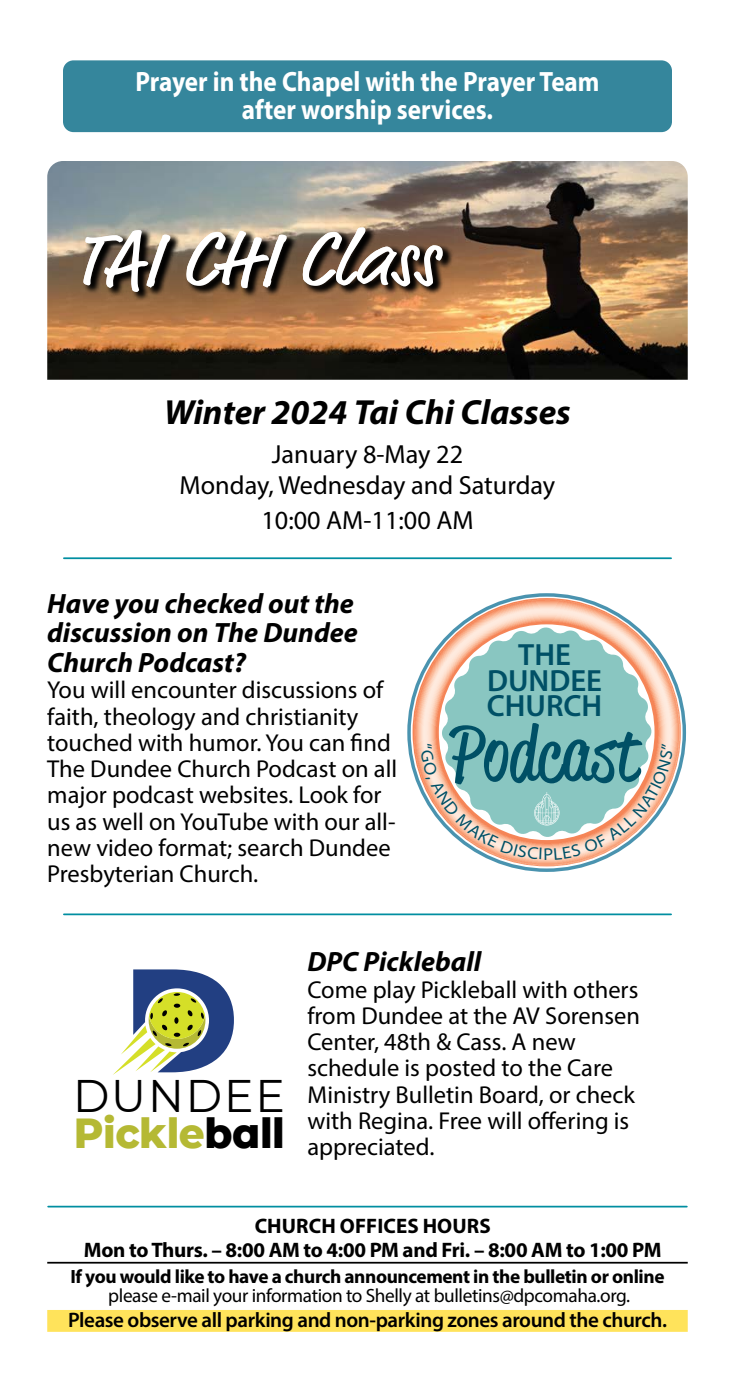
<style>
.page{position:relative;width:735px;height:1386px;background:#fff}
.page>*{position:absolute;margin:0;border:0;box-sizing:border-box;transform-origin:0 0}
.t1{font:77.35px "Market Pro";color:#fff}
.t2{font:75.25px "Reklame Script";letter-spacing:.01em;color:#005066;scale:1.04 1}
.t3{font:45.68px "CMG Sans";letter-spacing:.045em;color:#000}
.t4{font:800 41.82px "CMG Sans";letter-spacing:-.01em;color:#b5b934}
.t5{font:italic 700 35px "Myriad Pro";color:#000}
.t6{font:600 30.8px/25.6px "Myriad Pro";color:#005066;text-align:center}
.paragraph{font:italic 700 28px/29.8px "Myriad Pro";color:#000}
.t7{font:700 28px/28px "Myriad Pro";color:#fff;text-align:center;scale:.9 1}
.paragraph-2{font:26.25px/31.5px "Myriad Pro";color:#000;text-align:center}
.paragraph-3{font:24.5px/26.2px "Myriad Pro";color:#000}
.t8{font:600 21px "Myriad Pro";letter-spacing:-.02em;color:#000}
.Part_of_worship_with_name{font:700 21px "Myriad Pro";letter-spacing:-.015em;color:#000}
.Part_of_worship_with_name-2{font:700 21px "Myriad Pro";letter-spacing:.005em;color:#000}
.t9{font:700 19.25px/19.2px "Myriad Pro";letter-spacing:-.02em;color:#000;text-align:center}
.s1{color:#000}
.s2{font-style:inherit}
.s3{font-weight:400}
</style>
<div class="page">
<hr style="left:47px;top:1262px;width:641px;height:2px;background:#000">
<div style="left:47px;top:1310px;width:641px;height:22px;background:#ffe35b"></div>
<hr style="left:48px;top:1206px;width:639px;height:2px;background:#008ea1">
<div style="left:63px;top:60px;width:609px;height:72px;background:#35869c;border-radius:10px"></div>
<svg style="left:407px;top:593px;width:279px;height:279px"></svg>
<svg style="left:412px;top:597px;width:270px;height:270px"></svg>
<svg style="left:441px;top:626px;width:211px;height:117px;background:#a3c8c0"></svg>
<svg style="left:113px;top:969px;width:121px;height:106px"></svg>
<img style="left:47px;top:161px;width:641px;height:219px">
<svg style="left:83px;top:226px;width:371px;height:75px;background:#634e3b"></svg>
<hr style="left:64px;top:557px;width:607px;height:2px;background:#008ea1">
<hr style="left:64px;top:914px;width:607px;height:1px;background:#008ea1">
<svg style="left:420px;top:743px;width:253px;height:117px"></svg>
<p class="t7" style="left:135px;top:66px;width:517px">Prayer in the Chapel with the Prayer Team after worship services.</p>
<p class="t1" style="left:75px;top:207px;width:364px">TAI CHI Class</p>
<p class="t5" style="left:164px;top:390px;width:408px">Winter 2024 Tai Chi Classes</p>
<p class="paragraph-2" style="left:180px;top:438px;width:377px">January 8-May 22<br>Monday, Wednesday and Saturday</p>
<p class="paragraph-2" style="left:261px;top:504px;width:214px">10:00 AM-11:00 AM</p>
<p class="paragraph" style="left:47px;top:587px;width:312px">Have you checked out the discussion on The Dundee<br>Church Podcast?</p>
<p class="paragraph-3" style="left:47px;top:677px;width:352px">You will encounter discussions of faith, theology and christianity touched with humor. You can find<br>The Dundee Church Podcast on all major podcast websites. Look for us as well on YouTube with our all&shy;new video format; search Dundee<br>Presbyterian Church.</p>
<p class="t6" style="left:487px;top:641px;width:117px">THE<br>DUNDEE<br>CHURCH</p>
<p class="t2" style="left:451px;top:703px;width:182px">Podcast</p>
<p class="t3" style="left:73px;top:1064px;width:214px">DUNDEE</p>
<p class="t4" style="left:74px;top:1103px;width:213px">Pickle<span class="s1">ball</span></p>
<p class="paragraph" style="left:307px;top:946px;width:175px">DPC Pickleball</p>
<p class="paragraph-3" style="left:307px;top:976px;width:334px">Come play Pickleball with others from Dundee at the AV Sorensen<br>Center, 48th &amp; Cass. A new schedule is posted to the Care<br>Ministry Bulletin Board, or check with Regina. Free will offering is appreciated.</p>
<p class="Part_of_worship_with_name-2" style="left:255px;top:1212px;width:238px">CHURCH OFFICES HOURS</p>
<p class="Part_of_worship_with_name" style="left:84px;top:1236px;width:579px">Mon to Thurs. – 8:00 <span class="s2">AM</span> to 4:00 <span class="s2">PM</span> and Fri. – 8:00 <span class="s2">AM</span> to 1:00 <span class="s2">PM</span></p>
<p class="t9" style="left:70px;top:1266px;width:596px">If you would like to have a church announcement in the bulletin or online <span class="s3">please e-mail your information to Shelly at bulletins@dpcomaha.org.</span></p>
<p class="t8" style="left:68px;top:1306px;width:600px">Please observe all parking and non-parking zones around the church.</p>
</div>
